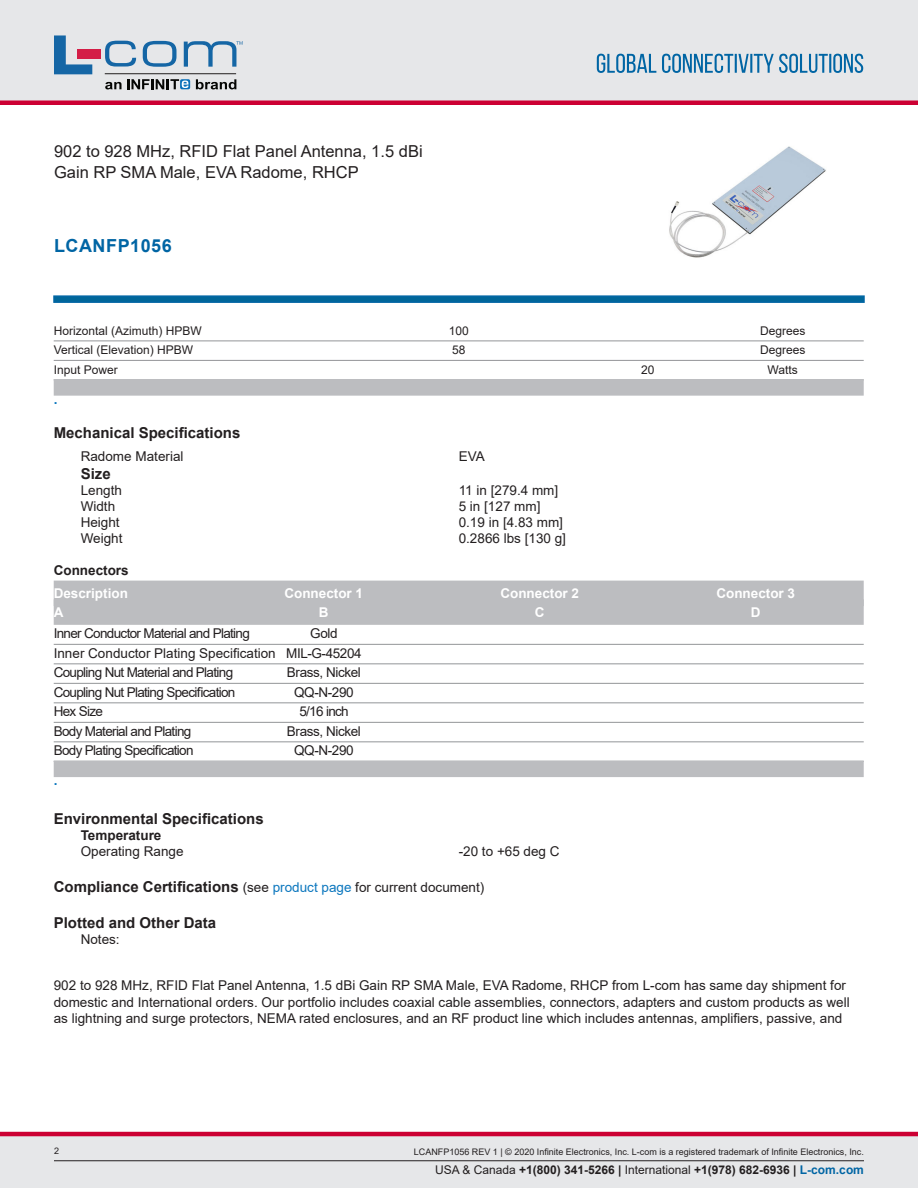
<style>
.page{position:relative;width:918px;height:1188px;background:#fff}
.page>*{position:absolute;margin:0;border:0;box-sizing:border-box;transform-origin:0 0}
.PN{font:700 18px "Arial";letter-spacing:.03em;color:#0065a4}
.Web_Description_Para{font:16.5px/21px "Arial";color:#231f20}
.Head1_for_Compliance{font:700 15px "Arial";color:#231f20}
.Head1{font:700 15px "Arial";color:#231f20}
.LCOM_Table_Footer{font:700 15px "Arial";color:#231f20}
.Specs_Para{font:700 15px "Arial";color:#231f20}
.Web_Description_Para-2{font:13.5px/16.2px "Arial";color:#231f20}
.Table_Body_Connector{font:13.5px "Arial";letter-spacing:-.05em;color:#231f20}
.Specs_Para-2{font:13.5px "Arial";color:#231f20}
.LCOM_Table_Header_3{font:700 13.5px "Arial";color:#fff}
.LCOM_Table_Body_Min{font:13.5px "Arial";color:#231f20}
.Table_Body_Connector-2{font:13.5px "Arial";letter-spacing:-.03em;color:#231f20}
.Head2_after_Head1{font:13.5px "Arial";color:#231f20}
.Head2_after_Head1-2{font:700 13.5px "Arial";color:#231f20}
.Head2{font:700 13.5px "Arial";color:#231f20}
.LCOM_Table_Footer-2{font:700 13.5px "Arial";color:#0c77be}
.LCOM_Table_Body_Min-2{font:12px "Arial";color:#231f20}
.t1{font:700 12px "Arial";color:#231f20}
.t2{font:9px "Arial";color:#231f20}
.s1{font-weight:400;font-size:13.5px}
.s2{font-weight:400;font-size:13.5px;color:#0c77be}
.s3{font-weight:400}
.s4{color:#0065a4}
</style>
<div class="page">
<div style="left:0;top:1136px;width:918px;height:52px;background:#e6e7e9"></div>
<hr style="left:0;top:1132px;width:918px;height:4px;background:#c03">
<div style="left:0;top:0;width:918px;height:102px;background:#e6e7e9"></div>
<div style="left:0;top:100px;width:918px;height:5px;background:#c03"></div>
<hr style="left:54px;top:1160px;width:810px;height:1px;background:#231f20">
<svg style="left:597px;top:54px;width:266px;height:19px"></svg>
<hr style="left:105px;top:73px;width:131px;height:1px;background:#211e1e">
<svg style="left:54px;top:35px;width:38px;height:39px"></svg>
<svg style="left:143px;top:41px;width:34px;height:26px"></svg>
<svg style="left:105px;top:41px;width:31px;height:26px"></svg>
<div style="left:77px;top:49px;width:23px;height:10px;background:#d41e47"></div>
<svg style="left:180px;top:79px;width:10px;height:10px"></svg>
<svg style="left:196px;top:79px;width:40px;height:10px"></svg>
<svg style="left:105px;top:79px;width:83px;height:10px"></svg>
<svg style="left:184px;top:41px;width:59px;height:26px"></svg>
<svg style="left:53px;top:295px;width:812px;height:8px;background:#0f6ea3"></svg>
<img style="left:669px;top:146px;width:157px;height:112px">
<hr style="left:54px;top:341px;width:810px;height:1px;background:#939598">
<hr style="left:54px;top:360px;width:810px;height:1px;background:#939598">
<div style="left:54px;top:379px;width:810px;height:17px;background:#bcbdc0"></div>
<div style="left:54px;top:581px;width:810px;height:25px;background:#bcbdc0"></div>
<div style="left:54px;top:599px;width:810px;height:26px;background:#bcbdc0"></div>
<hr style="left:54px;top:644px;width:810px;height:1px;background:#939598">
<hr style="left:54px;top:664px;width:810px;height:1px;background:#939598">
<hr style="left:54px;top:683px;width:810px;height:1px;background:#939598">
<hr style="left:54px;top:703px;width:810px;height:1px;background:#939598">
<hr style="left:54px;top:722px;width:810px;height:1px;background:#939598">
<hr style="left:54px;top:742px;width:810px;height:1px;background:#939598">
<div style="left:54px;top:761px;width:810px;height:16px;background:#bcbdc0"></div>
<h1 class="Web_Description_Para" style="left:54px;top:141px;width:370px">902 to 928 MHz, RFID Flat Panel Antenna, 1.5 dBi<br>Gain RP SMA Male, EVA Radome, RHCP</h1>
<p class="PN" style="left:54px;top:233px;width:119px">LCANFP1056</p>
<p class="LCOM_Table_Body_Min-2" style="left:54px;top:322px;width:150px">Horizontal (Azimuth) HPBW</p>
<p class="LCOM_Table_Body_Min-2" style="left:449px;top:322px;width:22px">100</p>
<p class="LCOM_Table_Body_Min-2" style="left:760px;top:322px;width:47px">Degrees</p>
<p class="LCOM_Table_Body_Min-2" style="left:54px;top:342px;width:141px">Vertical (Elevation) HPBW</p>
<p class="LCOM_Table_Body_Min-2" style="left:452px;top:342px;width:15px">58</p>
<p class="LCOM_Table_Body_Min-2" style="left:760px;top:342px;width:47px">Degrees</p>
<p class="LCOM_Table_Body_Min-2" style="left:54px;top:361px;width:66px">Input Power</p>
<p class="LCOM_Table_Body_Min-2" style="left:641px;top:361px;width:15px">20</p>
<p class="LCOM_Table_Body_Min-2" style="left:768px;top:361px;width:32px">Watts</p>
<p class="LCOM_Table_Footer-2" style="left:54px;top:390px;width:5px">.</p>
<p class="LCOM_Table_Footer" style="left:54px;top:422px;width:188px">Mechanical Specifications</p>
<p class="Head2_after_Head1" style="left:81px;top:447px;width:104px">Radome Material</p>
<p class="Head2_after_Head1" style="left:459px;top:447px;width:28px">EVA</p>
<p class="Specs_Para" style="left:81px;top:463px;width:32px">Size</p>
<p class="Specs_Para-2" style="left:81px;top:481px;width:43px">Length</p>
<p class="Specs_Para-2" style="left:459px;top:481px;width:101px">11 in [279.4 mm]</p>
<p class="Specs_Para-2" style="left:81px;top:497px;width:36px">Width</p>
<p class="Specs_Para-2" style="left:459px;top:497px;width:83px">5 in [127 mm]</p>
<p class="Specs_Para-2" style="left:81px;top:513px;width:41px">Height</p>
<p class="Specs_Para-2" style="left:459px;top:513px;width:106px">0.19 in [4.83 mm]</p>
<p class="Specs_Para-2" style="left:81px;top:529px;width:43px">Weight</p>
<p class="Specs_Para-2" style="left:459px;top:529px;width:109px">0.2866 lbs [130 g]</p>
<p class="Head2" style="left:54px;top:560px;width:77px">Connectors</p>
<p class="LCOM_Table_Header_3" style="left:54px;top:584px;width:76px">Description</p>
<p class="LCOM_Table_Header_3" style="left:284px;top:584px;width:80px">Connector 1</p>
<p class="LCOM_Table_Header_3" style="left:500px;top:584px;width:80px">Connector 2</p>
<p class="LCOM_Table_Header_3" style="left:716px;top:584px;width:80px">Connector 3</p>
<p class="LCOM_Table_Header_3" style="left:54px;top:602px;width:11px">A</p>
<p class="LCOM_Table_Header_3" style="left:319px;top:602px;width:11px">B</p>
<p class="LCOM_Table_Header_3" style="left:535px;top:602px;width:11px">C</p>
<p class="LCOM_Table_Header_3" style="left:751px;top:602px;width:11px">D</p>
<p class="Table_Body_Connector" style="left:54px;top:624px;width:198px">Inner Conductor Material and Plating</p>
<p class="Table_Body_Connector" style="left:310px;top:624px;width:29px">Gold</p>
<p class="LCOM_Table_Body_Min" style="left:54px;top:644px;width:309px">Inner Conductor Plating Specification MIL-G-45204</p>
<p class="Table_Body_Connector" style="left:54px;top:663px;width:181px">Coupling Nut Material and Plating</p>
<p class="Table_Body_Connector-2" style="left:287px;top:663px;width:75px">Brass, Nickel</p>
<p class="Table_Body_Connector" style="left:54px;top:683px;width:183px">Coupling Nut Plating Specification</p>
<p class="Table_Body_Connector" style="left:294px;top:683px;width:61px">QQ-N-290</p>
<p class="Table_Body_Connector" style="left:54px;top:702px;width:51px">Hex Size</p>
<p class="Table_Body_Connector" style="left:299px;top:702px;width:51px">5/16 inch</p>
<p class="Table_Body_Connector" style="left:54px;top:722px;width:139px">Body Material and Plating</p>
<p class="Table_Body_Connector-2" style="left:287px;top:722px;width:75px">Brass, Nickel</p>
<p class="Table_Body_Connector" style="left:54px;top:741px;width:141px">Body Plating Specification</p>
<p class="Table_Body_Connector" style="left:294px;top:741px;width:61px">QQ-N-290</p>
<p class="LCOM_Table_Footer-2" style="left:54px;top:771px;width:5px">.</p>
<p class="Head1" style="left:54px;top:808px;width:212px">Environmental Specifications</p>
<p class="Head2_after_Head1-2" style="left:81px;top:826px;width:82px">Temperature</p>
<p class="Specs_Para-2" style="left:81px;top:842px;width:104px">Operating Range</p>
<p class="Specs_Para-2" style="left:459px;top:842px;width:102px">-20 to +65 deg C</p>
<p class="Head1_for_Compliance" style="left:54px;top:876px;width:432px">Compliance Certifications <span class="s1">(see</span> <span class="s2">product page</span> <span class="s1">for current document)</span></p>
<p class="Head1_for_Compliance" style="left:54px;top:912px;width:164px">Plotted and Other Data</p>
<p class="Specs_Para-2" style="left:81px;top:930px;width:41px">Notes:</p>
<h1 class="Web_Description_Para-2" style="left:54px;top:977px;width:798px">902 to 928 MHz, RFID Flat Panel Antenna, 1.5 dBi Gain RP SMA Male, EVA Radome, RHCP from L-com has same day shipment for domestic and International orders. Our portfolio includes coaxial cable assemblies, connectors, adapters and custom products as well as lightning and surge protectors, NEMA rated enclosures, and an RF product line which includes antennas, amplifiers, passive, and</h1>
<p class="t2" style="left:54px;top:1144px;width:7px">2</p>
<p class="t2" style="left:414px;top:1146px;width:452px">LCANFP1056 REV 1 | © 2020 Infinite Electronics, Inc. L-com is a registered trademark of Infinite Electronics, Inc.</p>
<p class="t1" style="left:435px;top:1162px;width:430px"><span class="s3">USA &amp; Canada</span> +1(800) 341-5266 | <span class="s3">International</span> +1(978) 682-6936 | <span class="s4">L-com.com</span></p>
</div>
